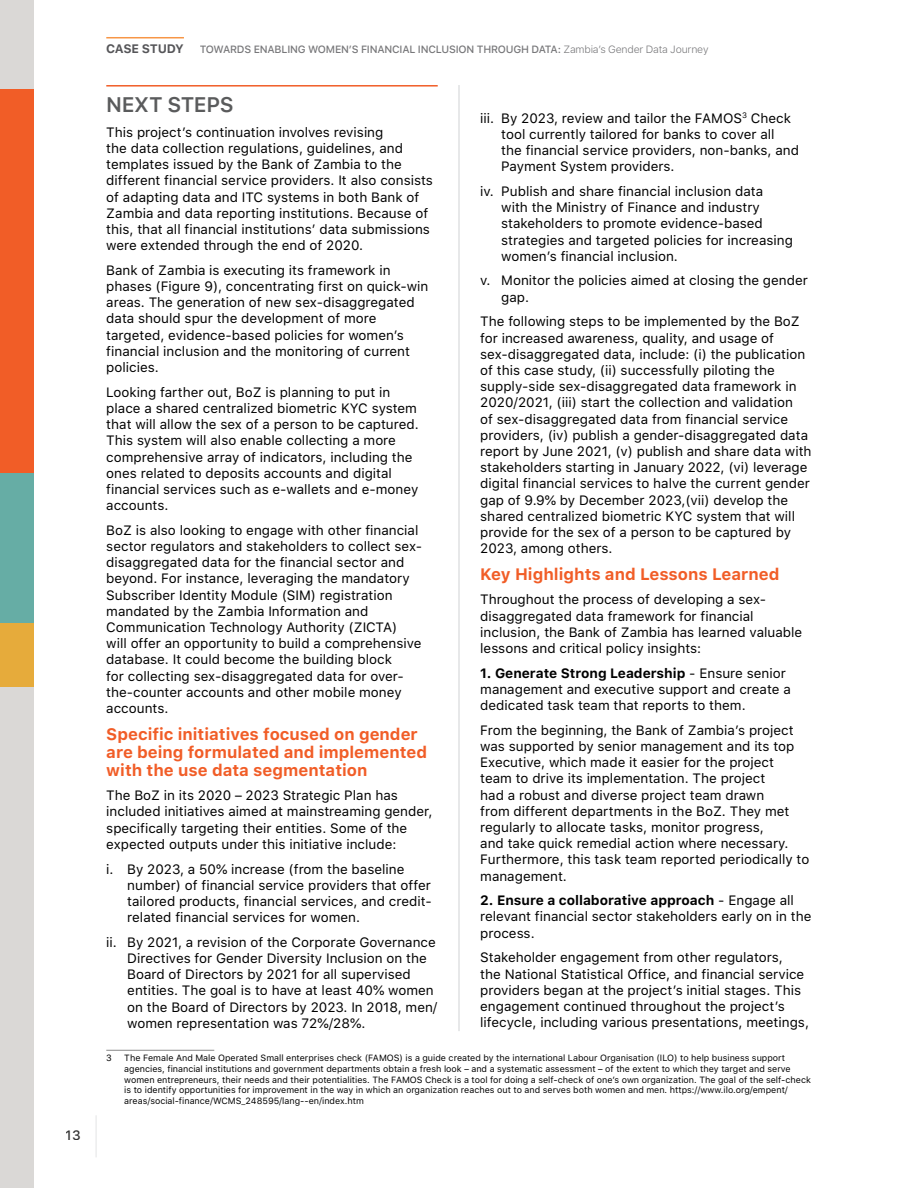
<style>
.page{position:relative;width:918px;height:1188px;background:#fff}
.page>*{position:absolute;margin:0;border:0;box-sizing:border-box;transform-origin:0 0}
.t1{font:600 21px "SF Pro Text";letter-spacing:-.02em;color:#5a5b5c}
.t2{font:700 16.5px/18px "SF Pro Text";color:#f15d27}
.t3{font:13.5px/16.2px "SF Pro Text";color:#000}
.t4{font:500 13.5px "SF Pro Text";color:#000}
.t5{font:700 12.3px "SF Pro Text";letter-spacing:-.02em;color:#565659}
.t6{font:500 10.5px "SF Pro Text";letter-spacing:-.02em;color:#565659}
.t7{font:9px/10.8px "SF Pro Text";color:#000}
.s1{font-weight:300}
.s2{font-weight:700}
</style>
<div class="page">
<hr style="left:96px;top:1115px;width:1px;height:42px;background:#e6e7e8">
<div style="left:0;top:0;width:34px;height:1188px;background:#dad8d6"></div>
<div style="left:0;top:89px;width:34px;height:419px;background:#f15d27"></div>
<div style="left:0;top:473px;width:34px;height:151px;background:#66ada5"></div>
<div style="left:0;top:624px;width:34px;height:63px;background:#e6ab3b"></div>
<hr style="left:106px;top:37px;width:78px;height:1px;background:#f79646">
<hr style="left:106px;top:85px;width:332px;height:2px;background:#f15d27">
<hr style="left:106px;top:1050px;width:108px;height:1px;background:#888">
<hr style="left:459px;top:85px;width:1px;height:946px;background:#d1d3d4">
<p class="t4" style="left:66px;top:1125px;width:17px">13</p>
<p class="t5" style="left:106px;top:39px;width:79px">CASE STUDY</p>
<p class="t6" style="left:200px;top:41px;width:510px">TOWARDS ENABLING WOMEN’S FINANCIAL INCLUSION THROUGH DATA: <span class="s1">Zambia’s Gender Data Journey</span></p>
<h1 class="t1" style="left:106px;top:89px;width:129px">NEXT STEPS</h1>
<p class="t3" style="left:106px;top:123px;width:328px">This project’s continuation involves revising<br>the data collection regulations, guidelines, and templates issued by the Bank of Zambia to the different financial service providers. It also consists of adapting data and ITC systems in both Bank of Zambia and data reporting institutions. Because of this, that all financial institutions’ data submissions were extended through the end of 2020.</p>
<p class="t3" style="left:106px;top:262px;width:324px">Bank of Zambia is executing its framework in phases (Figure 9), concentrating first on quick-win areas. The generation of new sex-disaggregated data should spur the development of more targeted, evidence-based policies for women’s financial inclusion and the monitoring of current policies.</p>
<p class="t3" style="left:106px;top:383px;width:314px">Looking farther out, BoZ is planning to put in place a shared centralized biometric KYC system that will allow the sex of a person to be captured.<br>This system will also enable collecting a more comprehensive array of indicators, including the ones related to deposits accounts and digital financial services such as e-wallets and e-money accounts.</p>
<p class="t3" style="left:106px;top:522px;width:318px">BoZ is also looking to engage with other financial sector regulators and stakeholders to collect sex&shy;disaggregated data for the financial sector and beyond. For instance, leveraging the mandatory Subscriber Identity Module (SIM) registration mandated by the Zambia Information and Communication Technology Authority (ZICTA)<br>will offer an opportunity to build a comprehensive database. It could become the building block<br>for collecting sex-disaggregated data for over&shy;the-counter accounts and other mobile money accounts.</p>
<p class="t2" style="left:106px;top:724px;width:322px">Specific initiatives focused on gender are being formulated and implemented with the use data segmentation</p>
<p class="t3" style="left:106px;top:787px;width:328px">The BoZ in its 2020 – 2023 Strategic Plan has included initiatives aimed at mainstreaming gender, specifically targeting their entities. Some of the expected outputs under this initiative include:</p>
<p class="t3" style="left:127px;top:860px;width:306px;text-indent:-21px">i. By 2023, a 50% increase (from the baseline number) of financial service providers that offer tailored products, financial services, and credit&shy;related financial services for women.</p>
<p class="t3" style="left:127px;top:934px;width:312px;text-indent:-21px">ii. By 2021, a revision of the Corporate Governance Directives for Gender Diversity Inclusion on the Board of Directors by 2021 for all supervised entities. The goal is to have at least 40% women on the Board of Directors by 2023. In 2018, men/ women representation was 72%/28%.</p>
<p class="t7" style="left:106px;top:1052px;width:7px">3</p>
<p class="t7" style="left:124px;top:1052px;width:688px">The Female And Male Operated Small enterprises check (FAMOS) is a guide created by the international Labour Organisation (ILO) to help business support agencies, financial institutions and government departments obtain a fresh look – and a systematic assessment – of the extent to which they target and serve women entrepreneurs, their needs and their potentialities. The FAMOS Check is a tool for doing a self-check of one’s own organization. The goal of the self-check is to identify opportunities for improvement in the way in which an organization reaches out to and serves both women and men. https://www.ilo.org/empent/ areas/social-finance/WCMS_248595/lang--en/index.htm</p>
<p class="t3" style="left:501px;top:109px;width:299px;text-indent:-21px">iii. By 2023, review and tailor the FAMOS<sup>3</sup> Check tool currently tailored for banks to cover all<br>the financial service providers, non-banks, and Payment System providers.</p>
<p class="t3" style="left:501px;top:183px;width:293px;text-indent:-21px">iv. Publish and share financial inclusion data with the Ministry of Finance and industry stakeholders to promote evidence-based strategies and targeted policies for increasing women’s financial inclusion.</p>
<p class="t3" style="left:501px;top:272px;width:308px;text-indent:-21px">v. Monitor the policies aimed at closing the gender gap.</p>
<p class="t3" style="left:480px;top:313px;width:333px">The following steps to be implemented by the BoZ for increased awareness, quality, and usage of sex-disaggregated data, include: (i) the publication of this case study, (ii) successfully piloting the supply-side sex-disaggregated data framework in 2020/2021, (iii) start the collection and validation<br>of sex-disaggregated data from financial service providers, (iv) publish a gender-disaggregated data report by June 2021, (v) publish and share data with stakeholders starting in January 2022, (vi) leverage digital financial services to halve the current gender gap of 9.9% by December 2023,(vii) develop the shared centralized biometric KYC system that will provide for the sex of a person to be captured by 2023, among others.</p>
<p class="t2" style="left:480px;top:564px;width:301px">Key Highlights and Lessons Learned</p>
<p class="t3" style="left:480px;top:591px;width:324px">Throughout the process of developing a sex&shy;disaggregated data framework for financial inclusion, the Bank of Zambia has learned valuable lessons and critical policy insights:</p>
<p class="t3" style="left:480px;top:664px;width:312px"><span class="s2">1. Generate Strong Leadership</span> - Ensure senior management and executive support and create a dedicated task team that reports to them.</p>
<p class="t3" style="left:480px;top:721px;width:331px">From the beginning, the Bank of Zambia’s project was supported by senior management and its top Executive, which made it easier for the project<br>team to drive its implementation. The project<br>had a robust and diverse project team drawn<br>from different departments in the BoZ. They met regularly to allocate tasks, monitor progress,<br>and take quick remedial action where necessary.<br>Furthermore, this task team reported periodically to management.</p>
<p class="t3" style="left:480px;top:892px;width:333px"><span class="s2">2. Ensure a collaborative approach</span> - Engage all relevant financial sector stakeholders early on in the process.</p>
<p class="t3" style="left:480px;top:949px;width:330px">Stakeholder engagement from other regulators,<br>the National Statistical Office, and financial service providers began at the project’s initial stages. This engagement continued throughout the project’s lifecycle, including various presentations, meetings,</p>
</div>
